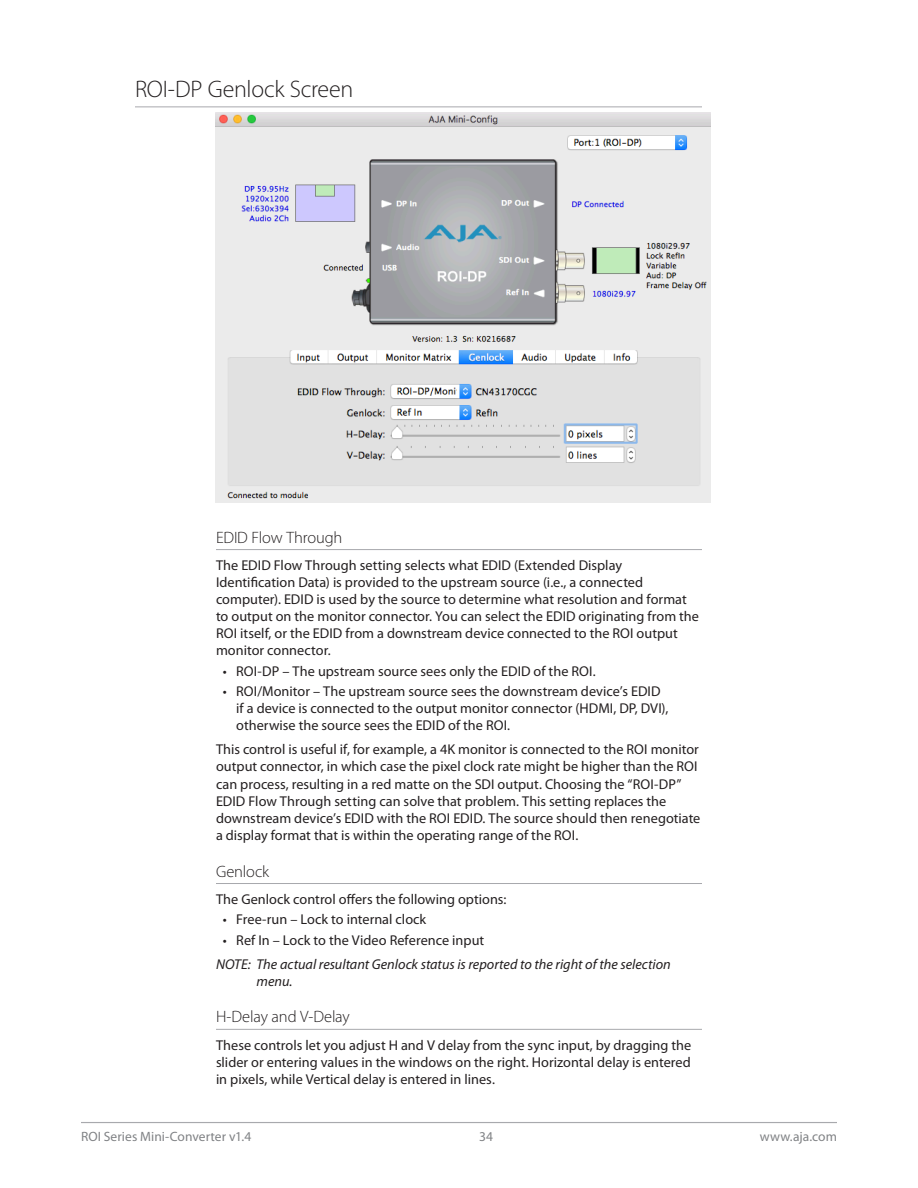
<style>
.page{position:relative;width:918px;height:1188px;background:#fff}
.page>*{position:absolute;margin:0;border:0;box-sizing:border-box;transform-origin:0 0}
._2Head{font:300 24px "Myriad Pro";letter-spacing:-.01em;color:#231f20}
._4Head{font:300 16.5px "Myriad Pro";letter-spacing:-.01em;color:#231f20}
.Body{font:14.25px/17.1px "Myriad Pro";letter-spacing:.005em;color:#231f20}
.Note{font:italic 14.25px/17.1px "Myriad Pro";color:#231f20}
.t1{font:13.5px "Myriad Pro";letter-spacing:.005em;color:#808285}
</style>
<div class="page">
<hr style="left:81px;top:1122px;width:756px;height:1px;background:#a8a9ad">
<hr style="left:135px;top:107px;width:567px;height:1px;background:#a8a9ad">
<hr style="left:216px;top:549px;width:486px;height:1px;background:#a8a9ad">
<hr style="left:216px;top:883px;width:486px;height:1px;background:#a8a9ad">
<hr style="left:216px;top:1029px;width:486px;height:1px;background:#a8a9ad">
<img style="left:216px;top:112px;width:495px;height:391px">
<p class="_2Head" style="left:135px;top:76px;width:220px">ROI-DP Genlock Screen</p>
<p class="_4Head" style="left:216px;top:528px;width:128px">EDID Flow Through</p>
<p class="Body" style="left:216px;top:556px;width:485px">The EDID Flow Through setting selects what EDID (Extended Display Identification Data) is provided to the upstream source (i.e., a connected computer). EDID is used by the source to determine what resolution and format to output on the monitor connector. You can select the EDID originating from the ROI itself, or the EDID from a downstream device connected to the ROI output monitor connector.</p>
<p class="Body" style="left:223px;top:662px;width:374px">• ROI-DP – The upstream source sees only the EDID of the ROI.</p>
<p class="Body" style="left:236px;top:683px;width:434px;text-indent:-14px">• ROI/Monitor – The upstream source sees the downstream device’s EDID if a device is connected to the output monitor connector (HDMI, DP, DVI), otherwise the source sees the EDID of the ROI.</p>
<p class="Body" style="left:216px;top:741px;width:486px">This control is useful if, for example, a 4K monitor is connected to the ROI monitor output connector, in which case the pixel clock rate might be higher than the ROI can process, resulting in a red matte on the SDI output. Choosing the “ROI-DP” EDID Flow Through setting can solve that problem. This setting replaces the downstream device’s EDID with the ROI EDID. The source should then renegotiate a display format that is within the operating range of the ROI.</p>
<p class="_4Head" style="left:216px;top:862px;width:55px">Genlock</p>
<p class="Body" style="left:216px;top:890px;width:292px">The Genlock control offers the following options:</p>
<p class="Body" style="left:223px;top:911px;width:205px">• Free-run – Lock to internal clock</p>
<p class="Body" style="left:223px;top:931px;width:263px">• Ref In – Lock to the Video Reference input</p>
<p class="Note" style="left:256px;top:955px;width:416px;text-indent:-40px">NOTE: The actual resultant Genlock status is reported to the right of the selection menu.</p>
<p class="_4Head" style="left:216px;top:1008px;width:135px">H-Delay and V-Delay</p>
<p class="Body" style="left:216px;top:1036px;width:477px;text-align:justify">These controls let you adjust H and V delay from the sync input, by dragging the slider or entering values in the windows on the right. Horizontal delay is entered in pixels, while Vertical delay is entered in lines.</p>
<p class="t1" style="left:81px;top:1128px;width:172px">ROI Series Mini-Converter v1.4</p>
<p class="t1" style="left:479px;top:1128px;width:15px">34</p>
<p class="t1" style="left:760px;top:1128px;width:79px">www.aja.com</p>
</div>
